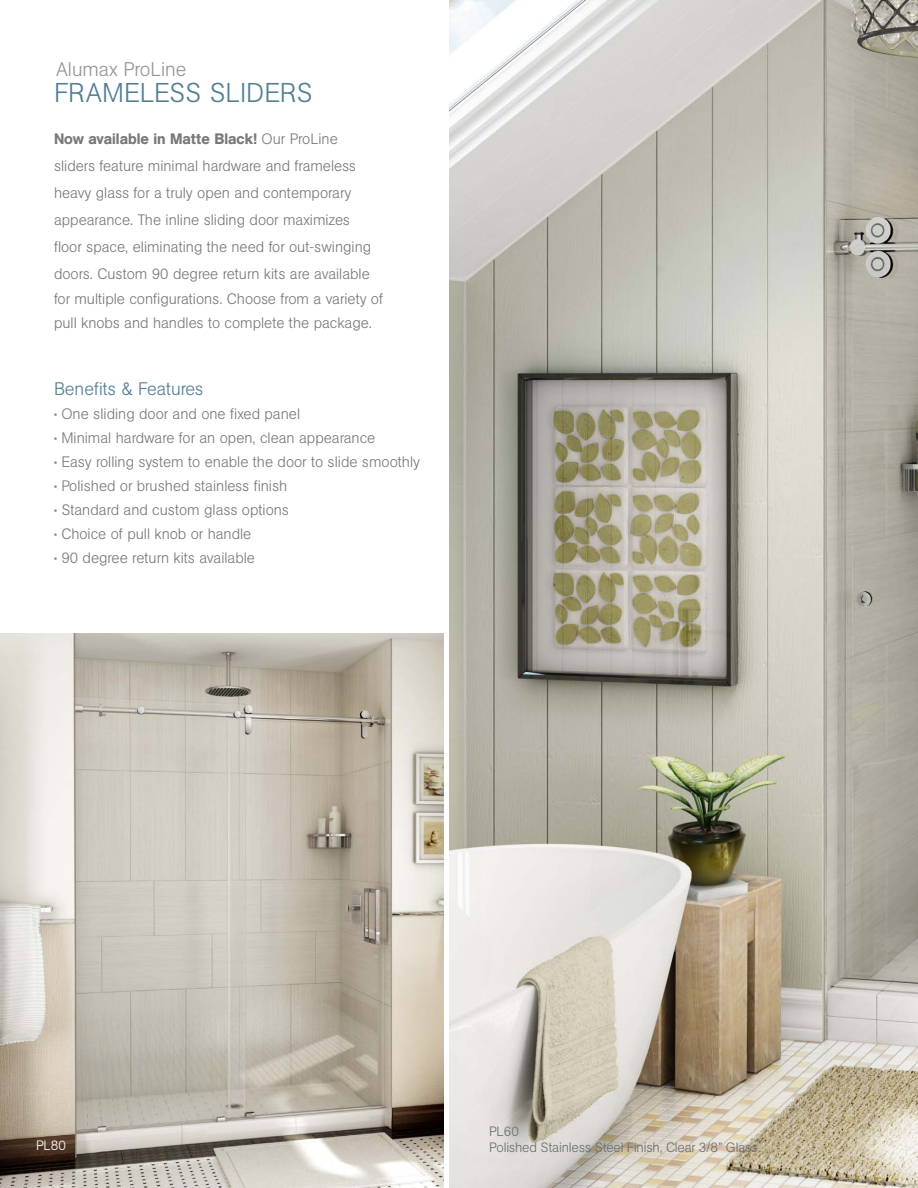
<style>
.page{position:relative;width:918px;height:1188px;background:#fff}
.page>*{position:absolute;margin:0;border:0;box-sizing:border-box;transform-origin:0 0}
.t1{font:300 27px "AG Book BQ";letter-spacing:-.005em;color:#537e94}
.t2{font:300 19.65px "AG Book BQ";color:#939598}
.t3{font:300 18px "AG Book BQ";color:#537e94}
.t4{font:300 15px/27px "AG Book BQ";color:#77787b}
.t5{font:300 13.5px "AG Book BQ";letter-spacing:-.01em;color:#6d6e71}
.t6{font:300 13.5px "AG Book BQ";color:#fff}
.s1{font-weight:500}
</style>
<div class="page">
<img style="left:0;top:633px;width:444px;height:555px">
<div style="left:13px;top:1116px;width:70px;height:53px;background:#000;opacity:.47"></div>
<img style="left:449px;top:0;width:469px;height:1188px">
<p class="t2" style="left:56px;top:57px;width:132px">Alumax ProLine</p>
<p class="t1" style="left:54px;top:76px;width:260px">FRAMELESS SLIDERS</p>
<p class="t4" style="left:54px;top:125px;width:319px"><span class="s1">Now available in Matte Black!</span> Our ProLine sliders feature minimal hardware and frameless heavy glass for a truly open and contemporary appearance. The inline sliding door maximizes floor space, eliminating the need for out-swinging doors. Custom 90 degree return kits are available</p>
<p class="t4" style="left:54px;top:287px;width:331px;line-height:24px">for multiple configurations. Choose from a variety of pull knobs and handles to complete the package.</p>
<p class="t3" style="left:54px;top:379px;width:151px">Benefits &amp; Features</p>
<p class="t4" style="left:54px;top:401px;width:248px">• One sliding door and one fixed panel</p>
<p class="t4" style="left:54px;top:425px;width:323px">• Minimal hardware for an open, clean appearance</p>
<p class="t4" style="left:54px;top:449px;width:368px">• Easy rolling system to enable the door to slide smoothly</p>
<p class="t4" style="left:54px;top:473px;width:235px">• Polished or brushed stainless finish</p>
<p class="t4" style="left:54px;top:497px;width:237px">• Standard and custom glass options</p>
<p class="t4" style="left:54px;top:521px;width:199px">• Choice of pull knob or handle</p>
<p class="t4" style="left:54px;top:545px;width:203px">• 90 degree return kits available</p>
<p class="t6" style="left:36px;top:1137px;width:32px">PL80</p>
<p class="t5" style="left:489px;top:1123px;width:32px">PL60</p>
<p class="t5" style="left:489px;top:1139px;width:270px">Polished Stainless Steel Finish, Clear 3/8” Glass</p>
</div>
